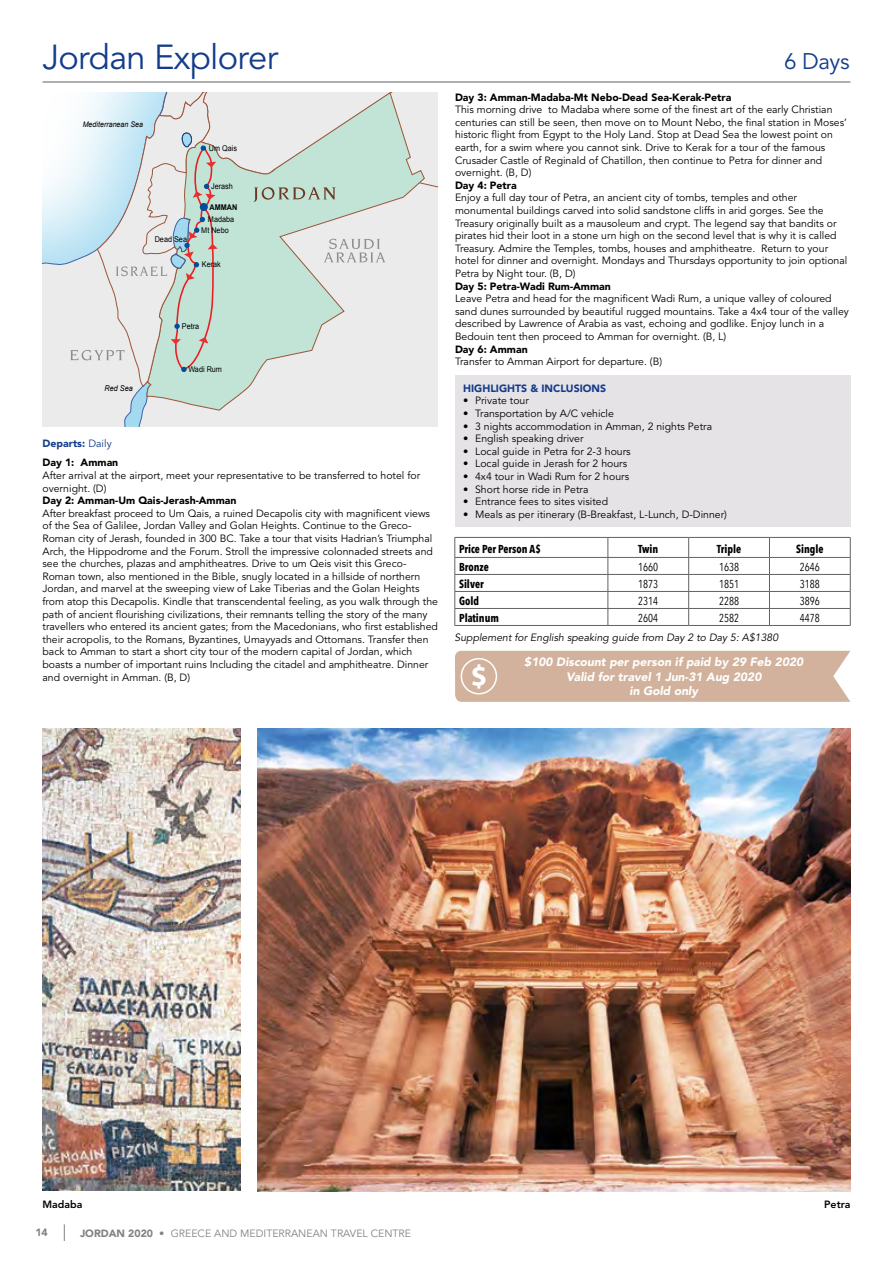
<style>
.page{position:relative;width:893px;height:1263px;background:#fff}
.page>*{position:absolute;margin:0;border:0;box-sizing:border-box;transform-origin:0 0}
.t1{font:34.5px "Avenir";letter-spacing:-.02em;color:#133c8b}
.t2{font:700 29.7px "Myriad Pro";color:#fff}
.t3{font:22.5px "Avenir";color:#133c8b}
.t4{font:italic 900 12px/14.4px "Avenir";color:#fff;text-align:center}
.t5{font:700 11.55px "Avenir Next Condensed";color:#000;scale:.93 1}
.t6{font:11.55px "Avenir Next Condensed";color:#000;scale:.93 1}
.t7{font:10.5px/12.6px "Avenir";color:#000}
.t8{font:900 10.5px/18.9px "Avenir";color:#000}
.t9{font:italic 10.5px "Avenir";color:#000}
.t10{font:10.5px "Avenir";color:#808285}
.t11{font:900 10.5px "Avenir";color:#133c8b}
.t12{font:800 10.5px "Avenir";color:#000}
.t13{font:900 10.5px "Avenir";color:#808285}
.t14{font:7.95px/10.6px "Arial";color:#000;scale:.92 1}
.t15{font:italic 7.95px "Arial";color:#000;scale:.92 1}
.t16{font:700 7.95px "Arial";color:#000;scale:.92 1}
.t17{font:italic 7.8px "Arial";color:#000;scale:.92 1}
.s1{color:#133c8b}
.s2{font-weight:400;color:#133c8b}
.s3{font-weight:900}
</style>
<div class="page">
<hr style="left:43px;top:82px;width:807px;height:1px;background:#616264">
<div style="left:455px;top:375px;width:395px;height:151px;background:#e6e3e6"></div>
<svg style="left:43px;top:93px;width:395px;height:334px;background:#d9e5e3"></svg>
<svg style="left:455px;top:537px;width:396px;height:88px"></svg>
<hr style="left:455px;top:625px;width:153px;height:1px;background:#616264">
<hr style="left:608px;top:625px;width:81px;height:1px;background:#616264">
<hr style="left:689px;top:625px;width:80px;height:1px;background:#616264">
<hr style="left:769px;top:625px;width:81px;height:1px;background:#616264">
<img style="left:43px;top:728px;width:197px;height:462px">
<img style="left:257px;top:728px;width:593px;height:463px">
<div style="left:455px;top:651px;width:395px;height:51px;background:#d2b29c"></div>
<div style="left:461px;top:658px;width:36px;height:36px;border:2px solid #fff;border-radius:50%"></div>
<svg style="left:64px;top:1224px;width:1px;height:17px"></svg>
<h1 class="t1" style="left:43px;top:37px;width:237px">Jordan Explorer</h1>
<h3 class="t3" style="left:784px;top:48px;width:67px">6 Days</h3>
<p class="t17" style="left:83px;top:119px;width:67px">Mediterranean Sea</p>
<p class="t14" style="left:155px;top:234px;width:37px">Dead Sea</p>
<p class="t14" style="left:209px;top:142px;width:32px">Um Qais</p>
<p class="t14" style="left:211px;top:180px;width:25px">Jerash</p>
<p class="t16" style="left:209px;top:202px;width:32px">AMMAN</p>
<p class="t14" style="left:201px;top:214px;width:37px;text-indent:7px">Madaba<br>Mt Nebo</p>
<p class="t14" style="left:202px;top:259px;width:22px">Kerak</p>
<p class="t15" style="left:105px;top:383px;width:32px">Red Sea</p>
<p class="t14" style="left:182px;top:321px;width:20px">Petra</p>
<p class="t14" style="left:188px;top:364px;width:38px">Wadi Rum</p>
<p class="t8" style="left:43px;top:434px;width:77px"><span class="s1">Departs:</span> <span class="s2">Daily<br></span>Day 1: Amman</p>
<p class="t7" style="left:43px;top:469px;width:379px">After arrival at the airport, meet your representative to be transferred to hotel for overnight. (D)</p>
<p class="t8" style="left:43px;top:491px;width:196px">Day 2: Amman-Um Qais-Jerash-Amman</p>
<p class="t7" style="left:43px;top:507px;width:397px">After breakfast proceed to Um Qais, a ruined Decapolis city with magnificent views of the Sea of Galilee, Jordan Valley and Golan Heights. Continue to the Greco-Roman city of Jerash, founded in 300 BC. Take a tour that visits Hadrian’s Triumphal Arch, the Hippodrome and the Forum. Stroll the impressive colonnaded streets and see the churches, plazas and amphitheatres. Drive to um Qeis visit this Greco-Roman town, also mentioned in the Bible, snugly located in a hillside of northern Jordan, and marvel at the sweeping view of Lake Tiberias and the Golan Heights from atop this Decapolis. Kindle that transcendental feeling, as you walk through the path of ancient flourishing civilizations, their remnants telling the story of the many travellers who entered its ancient gates; from the Macedonians, who first established their acropolis, to the Romans, Byzantines, Umayyads and Ottomans. Transfer then back to Amman to start a short city tour of the modern capital of Jordan, which boasts a number of important ruins Including the citadel and amphitheatre. Dinner and overnight in Amman. (B, D)</p>
<p class="t8" style="left:455px;top:87px;width:278px">Day 3: Amman-Madaba-Mt Nebo-Dead Sea-Kerak-Petra</p>
<p class="t7" style="left:455px;top:103px;width:393px">This morning drive to Madaba where some of the finest art of the early Christian centuries can still be seen, then move on to Mount Nebo, the final station in Moses’ historic flight from Egypt to the Holy Land. Stop at Dead Sea the lowest point on earth, for a swim where you cannot sink. Drive to Kerak for a tour of the famous Crusader Castle of Reginald of Chatillon, then continue to Petra for dinner and overnight. (B, D)</p>
<p class="t8" style="left:455px;top:176px;width:63px">Day 4: Petra</p>
<p class="t7" style="left:455px;top:192px;width:394px">Enjoy a full day tour of Petra, an ancient city of tombs, temples and other monumental buildings carved into solid sandstone cliffs in arid gorges. See the Treasury originally built as a mausoleum and crypt. The legend say that bandits or pirates hid their loot in a stone urn high on the second level that is why it is called Treasury. Admire the Temples, tombs, houses and amphitheatre. Return to your hotel for dinner and overnight. Mondays and Thursdays opportunity to join optional Petra by Night tour. (B, D)</p>
<p class="t8" style="left:455px;top:276px;width:157px">Day 5: Petra-Wadi Rum-Amman</p>
<p class="t7" style="left:455px;top:292px;width:396px">Leave Petra and head for the magnificent Wadi Rum, a unique valley of coloured sand dunes surrounded by beautiful rugged mountains. Take a 4x4 tour of the valley described by Lawrence of Arabia as vast, echoing and godlike. Enjoy lunch in a Bedouin tent then proceed to Amman for overnight. (B, L)</p>
<p class="t8" style="left:455px;top:339px;width:74px">Day 6: Amman</p>
<p class="t7" style="left:455px;top:355px;width:209px">Transfer to Amman Airport for departure. (B)</p>
<p class="t11" style="left:463px;top:382px;width:145px">HIGHLIGHTS &amp; INCLUSIONS</p>
<p class="t7" style="left:463px;top:395px;width:67px">• Private tour</p>
<p class="t7" style="left:463px;top:407px;width:152px">• Transportation by A/C vehicle</p>
<p class="t7" style="left:463px;top:420px;width:251px">• 3 nights accommodation in Amman, 2 nights Petra</p>
<p class="t7" style="left:463px;top:433px;width:122px">• English speaking driver</p>
<p class="t7" style="left:463px;top:445px;width:169px">• Local guide in Petra for 2-3 hours</p>
<p class="t7" style="left:463px;top:458px;width:166px">• Local guide in Jerash for 2 hours</p>
<p class="t7" style="left:463px;top:470px;width:168px">• 4x4 tour in Wadi Rum for 2 hours</p>
<p class="t7" style="left:463px;top:483px;width:127px">• Short horse ride in Petra</p>
<p class="t7" style="left:463px;top:496px;width:146px">• Entrance fees to sites visited</p>
<p class="t7" style="left:463px;top:508px;width:265px">• Meals as per itinerary (B-Breakfast, L-Lunch, D-Dinner)</p>
<p class="t5" style="left:459px;top:542px;width:90px">Price Per Person A$</p>
<p class="t5" style="left:638px;top:542px;width:23px">Twin</p>
<p class="t5" style="left:717px;top:542px;width:28px">Triple</p>
<p class="t5" style="left:796px;top:542px;width:31px">Single</p>
<p class="t5" style="left:459px;top:560px;width:34px">Bronze</p>
<p class="t6" style="left:638px;top:557px;width:23px">1660</p>
<p class="t6" style="left:719px;top:557px;width:23px">1638</p>
<p class="t6" style="left:800px;top:557px;width:23px">2646</p>
<p class="t5" style="left:459px;top:577px;width:28px">Silver</p>
<p class="t6" style="left:638px;top:574px;width:23px">1873</p>
<p class="t6" style="left:719px;top:574px;width:23px">1851</p>
<p class="t6" style="left:800px;top:574px;width:23px">3188</p>
<p class="t5" style="left:459px;top:594px;width:23px">Gold</p>
<p class="t6" style="left:638px;top:591px;width:23px">2314</p>
<p class="t6" style="left:719px;top:591px;width:23px">2288</p>
<p class="t6" style="left:800px;top:591px;width:23px">3896</p>
<p class="t5" style="left:459px;top:611px;width:44px">Platinum</p>
<p class="t6" style="left:638px;top:608px;width:23px">2604</p>
<p class="t6" style="left:719px;top:608px;width:23px">2582</p>
<p class="t6" style="left:800px;top:608px;width:23px">4478</p>
<p class="t9" style="left:455px;top:631px;width:325px">Supplement for English speaking guide from Day 2 to Day 5: A$1380</p>
<h2 class="t2" style="left:471px;top:656px;width:18px">$</h2>
<p class="t4" style="left:524px;top:655px;width:281px">$100 Discount per person if paid by 29 Feb 2020<br>Valid for travel 1 Jun-31 Aug 2020<br>in Gold only</p>
<p class="t12" style="left:43px;top:1198px;width:41px">Madaba</p>
<p class="t12" style="left:824px;top:1198px;width:28px">Petra</p>
<p class="t13" style="left:35px;top:1226px;width:14px">14</p>
<p class="t10" style="left:80px;top:1227px;width:332px"><span class="s3">JORDAN 2020 •</span> GREECE AND MEDITERRANEAN TRAVEL CENTRE</p>
</div>
